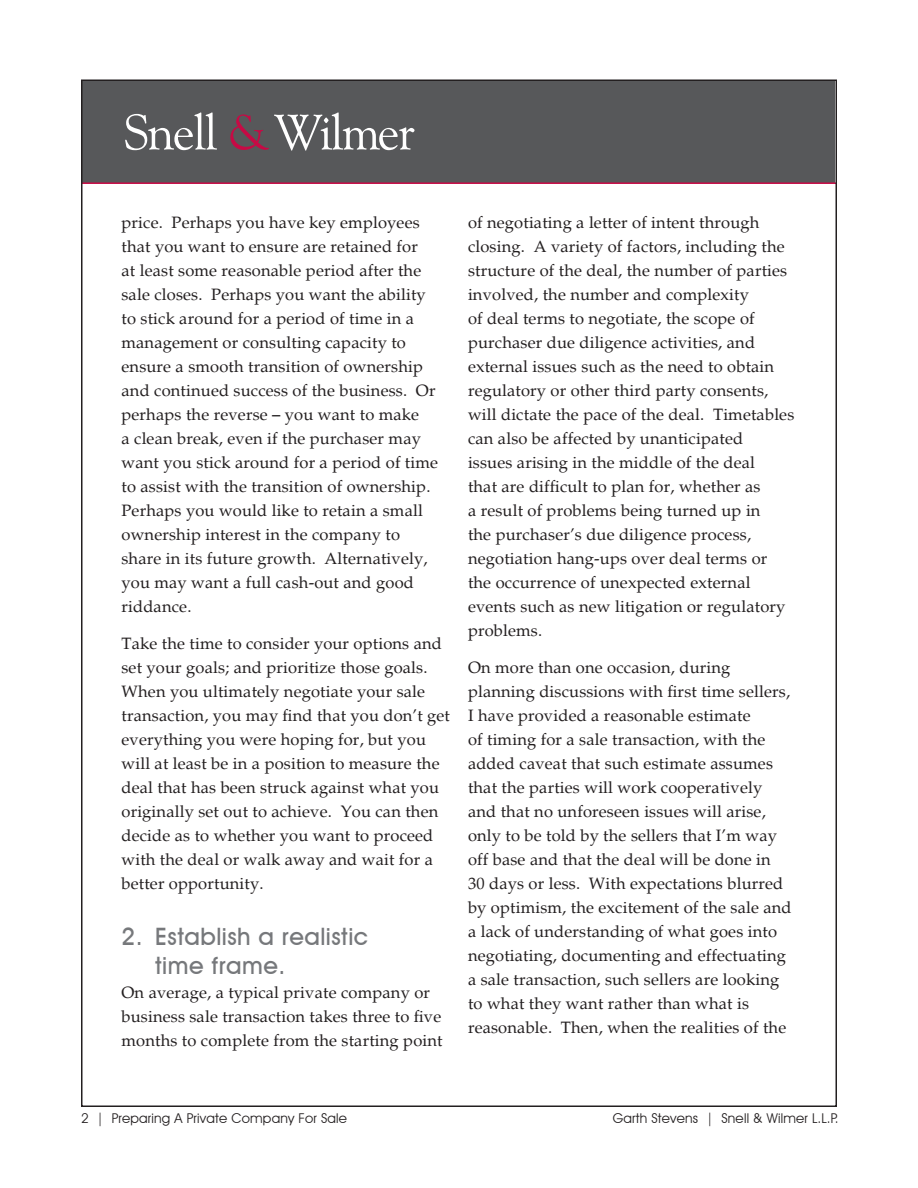
<style>
.page{position:relative;width:918px;height:1188px;background:#fff}
.page>*{position:absolute;margin:0;border:0;box-sizing:border-box;transform-origin:0 0}
.header_S_W_newslette{font:500 24px/28.8px "Avant Garde IT Cby BT";letter-spacing:.02em;color:#76787b}
.body_S_W_newsletter{font:16.5px/24px "Palatino";letter-spacing:.01em;color:#231f20}
.byline_S_W_newslette{font:13.5px "Avant Garde IT Cby BT";letter-spacing:.015em;color:#231f20}
</style>
<div class="page">
<div style="left:82px;top:80px;width:754px;height:103px;background:#57585a"></div>
<hr style="left:82px;top:182px;width:755px;height:2px;background:#c60a45">
<svg style="left:125px;top:112px;width:92px;height:38px"></svg>
<svg style="left:230px;top:112px;width:185px;height:39px"></svg>
<p class="body_S_W_newsletter" style="left:122px;top:211px;width:318px">price. Perhaps you have key employees that you want to ensure are retained for<br>at least some reasonable period after the sale closes. Perhaps you want the ability to stick around for a period of time in a management or consulting capacity to ensure a smooth transition of ownership and continued success of the business. Or perhaps the reverse – you want to make<br>a clean break, even if the purchaser may want you stick around for a period of time to assist with the transition of ownership.<br>Perhaps you would like to retain a small ownership interest in the company to share in its future growth. Alternatively, you may want a full cash-out and good riddance.</p>
<p class="body_S_W_newsletter" style="left:122px;top:632px;width:330px">Take the time to consider your options and set your goals; and prioritize those goals.<br>When you ultimately negotiate your sale transaction, you may find that you don’t get everything you were hoping for, but you will at least be in a position to measure the deal that has been struck against what you originally set out to achieve. You can then decide as to whether you want to proceed with the deal or walk away and wait for a better opportunity.</p>
<p class="header_S_W_newslette" style="left:155px;top:922px;width:215px;text-indent:-34px">2. Establish a realistic time frame.</p>
<p class="body_S_W_newsletter" style="left:122px;top:981px;width:323px">On average, a typical private company or business sale transaction takes three to five months to complete from the starting point</p>
<p class="body_S_W_newsletter" style="left:468px;top:211px;width:328px">of negotiating a letter of intent through closing. A variety of factors, including the structure of the deal, the number of parties involved, the number and complexity<br>of deal terms to negotiate, the scope of purchaser due diligence activities, and external issues such as the need to obtain regulatory or other third party consents, will dictate the pace of the deal. Timetables can also be affected by unanticipated<br>issues arising in the middle of the deal<br>that are difficult to plan for, whether as<br>a result of problems being turned up in<br>the purchaser’s due diligence process, negotiation hang-ups over deal terms or the occurrence of unexpected external events such as new litigation or regulatory problems.</p>
<p class="body_S_W_newsletter" style="left:468px;top:656px;width:325px">On more than one occasion, during planning discussions with first time sellers, I have provided a reasonable estimate<br>of timing for a sale transaction, with the added caveat that such estimate assumes that the parties will work cooperatively and that no unforeseen issues will arise, only to be told by the sellers that I’m way off base and that the deal will be done in<br>30 days or less. With expectations blurred by optimism, the excitement of the sale and a lack of understanding of what goes into negotiating, documenting and effectuating a sale transaction, such sellers are looking to what they want rather than what is reasonable. Then, when the realities of the</p>
<p class="byline_S_W_newslette" style="left:81px;top:1110px;width:268px">2 | Preparing A Private Company For Sale</p>
<p class="byline_S_W_newslette" style="left:613px;top:1110px;width:227px">Garth Stevens | Snell &amp; Wilmer L.L.P.</p>
</div>
